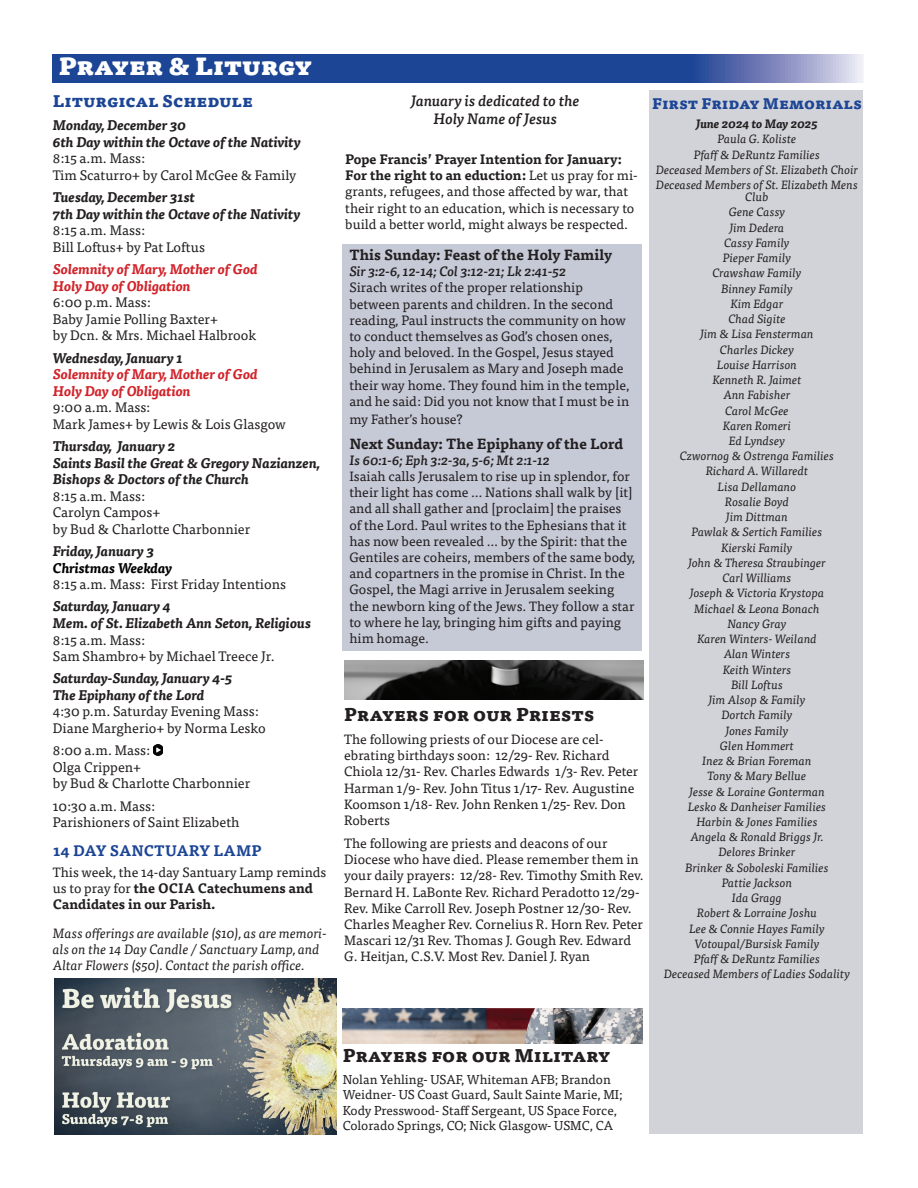
<style>
.page{position:relative;width:918px;height:1188px;background:#fff}
.page>*{position:absolute;margin:0;border:0;box-sizing:border-box;transform-origin:0 0}
.t1{font:900 24px "Tisa Pro";color:#fff}
.t2{font:800 18px "Tisa Pro";color:#231f20}
.t3{font:800 16.5px "Tisa Pro";color:#1c4596}
.t4{font:italic 500 15px/18px "Tisa Pro";color:#231f20;text-align:center}
.t5{font:800 15px "Tisa Pro";color:#1c4596}
.t6{font:700 15px "Tisa Pro";color:#1c4596}
.t7{font:700 14.55px "Tisa Pro";color:#231f20}
.t8{font:italic 700 13.8px/16.5px "Tisa Pro";color:#231f20}
.t9{font:13.8px/16.5px "Tisa Pro";color:#231f20}
.t10{font:italic 700 13.8px/16.5px "Tisa Pro";color:#d1232a}
.t11{font:13.5px/16.2px "Tisa Pro";color:#231f20}
.t12{font:italic 13.5px/16.2px "Tisa Pro";color:#231f20}
.t13{font:12.9px/15.5px "Tisa Pro";color:#231f20}
.t14{font:italic 12px/15.3px "Tisa Pro";color:#231f20;text-align:center}
.s1{font-weight:400;font-style:normal}
.s2{font-weight:700;font-style:italic;color:#d1232a}
.s3{color:#231f20}
.s4{font-weight:400;font-style:normal;color:#231f20}
.s5{font-weight:700;font-style:italic}
.s6{font-weight:700;font-style:italic;color:#000}
.s7{font-weight:700}
.s8{font-weight:500;font-style:italic}
</style>
<div class="page">
<svg style="left:53px;top:54px;width:810px;height:29px;background:#31549e"></svg>
<div style="left:343px;top:245px;width:299px;height:406px;background:#c6cad7"></div>
<svg style="left:153px;top:745px;width:9px;height:11px"></svg>
<div style="left:650px;top:90px;width:213px;height:1044px;background:#d1d3d8"></div>
<img style="left:343px;top:1009px;width:299px;height:34px">
<img style="left:344px;top:661px;width:300px;height:38px">
<img style="left:55px;top:978px;width:281px;height:157px">
<p class="t1" style="left:59px;top:45px;width:255px">Prayer &amp; Liturgy</p>
<p class="t3" style="left:53px;top:87px;width:201px">Liturgical Schedule</p>
<p class="t8" style="left:53px;top:116px;width:249px">Monday, December 30<br>6th Day within the Octave of the Nativity<br><span class="s1">8:15 a.m. Mass:<br>Tim Scaturro+ by Carol McGee &amp; Family</span></p>
<p class="t8" style="left:53px;top:188px;width:249px">Tuesday, December 31st<br>7th Day within the Octave of the Nativity<br><span class="s1">8:15 a.m. Mass:<br>Bill Loftus+ by Pat Loftus</span></p>
<p class="t9" style="left:53px;top:260px;width:206px"><span class="s2">Solemnity of Mary, Mother of God<br>Holy Day of Obligation<br></span>6:00 p.m. Mass:<br>Baby Jamie Polling Baxter+<br>by Dcn. &amp; Mrs. Michael Halbrook</p>
<p class="t10" style="left:53px;top:349px;width:234px"><span class="s3">Wednesday, January 1<br></span>Solemnity of Mary, Mother of God<br>Holy Day of Obligation<br><span class="s4">9:00 a.m. Mass:<br>Mark James+ by Lewis &amp; Lois Glasgow</span></p>
<p class="t8" style="left:53px;top:437px;width:268px">Thursday, January 2<br>Saints Basil the Great &amp; Gregory Nazianzen,<br>Bishops &amp; Doctors of the Church<br><span class="s1">8:15 a.m. Mass:<br>Carolyn Campos+<br>by Bud &amp; Charlotte Charbonnier</span></p>
<p class="t9" style="left:53px;top:542px;width:235px"><span class="s5">Friday, January 3<br></span><span class="s6">Christmas Weekday<br></span>8:15 a.m. Mass: First Friday Intentions</p>
<p class="t8" style="left:53px;top:598px;width:260px">Saturday, January 4<br>Mem. of St. Elizabeth Ann Seton, Religious<br><span class="s1">8:15 a.m. Mass:<br>Sam Shambro+ by Michael Treece Jr.</span></p>
<p class="t9" style="left:53px;top:669px;width:214px"><span class="s5">Saturday-Sunday, January 4-5<br>The Epiphany of the Lord<br></span>4:30 p.m. Saturday Evening Mass:<br>Diane Margherio+ by Norma Lesko</p>
<p class="t9" style="left:53px;top:741px;width:199px">8:00 a.m. Mass:<br>Olga Crippen+<br>by Bud &amp; Charlotte Charbonnier</p>
<p class="t9" style="left:53px;top:797px;width:188px">10:30 a.m. Mass:<br>Parishioners of Saint Elizabeth</p>
<p class="t6" style="left:53px;top:838px;width:210px">14 DAY SANCTUARY LAMP</p>
<p class="t11" style="left:53px;top:863px;width:275px">This week, the 14-day Santuary Lamp reminds us to pray for <span class="s7">the OCIA Catechumens and<br>Candidates in our Parish.</span></p>
<p class="t12" style="left:53px;top:924px;width:275px">Mass offerings are available ($10), as are memori&shy;als on the 14 Day Candle / Sanctuary Lamp, and<br>Altar Flowers ($50). Contact the parish office.</p>
<p class="t4" style="left:411px;top:91px;width:170px">January is dedicated to the<br>Holy Name of Jesus</p>
<p class="t11" style="left:345px;top:150px;width:294px"><span class="s7">Pope Francis’ Prayer Intention for January:<br>For the right to an eduction:</span> Let us pray for mi&shy;grants, refugees, and those affected by war, that their right to an education, which is necessary to build a better world, might always be respected.</p>
<p class="t7" style="left:349px;top:243px;width:264px">This Sunday: Feast of the Holy Family</p>
<p class="t11" style="left:349px;top:263px;width:282px"><span class="s8">Sir 3:2-6, 12-14; Col 3:12-21; Lk 2:41-52<br></span>Sirach writes of the proper relationship between parents and children. In the second reading, Paul instructs the community on how to conduct themselves as God’s chosen ones, holy and beloved. In the Gospel, Jesus stayed behind in Jerusalem as Mary and Joseph made their way home. They found him in the temple, and he said: Did you not know that I must be in</p>
<p class="t11" style="left:349px;top:410px;width:115px">my Father’s house?</p>
<p class="t7" style="left:349px;top:432px;width:275px">Next Sunday: The Epiphany of the Lord</p>
<p class="t11" style="left:349px;top:451px;width:287px"><span class="s8">Is 60:1-6; Eph 3:2-3a, 5-6; Mt 2:1-12<br></span>Isaiah calls Jerusalem to rise up in splendor, for their light has come … Nations shall walk by [it] and all shall gather and [proclaim] the praises of the Lord. Paul writes to the Ephesians that it has now been revealed … by the Spirit: that the Gentiles are coheirs, members of the same body, and copartners in the promise in Christ. In the Gospel, the Magi arrive in Jerusalem seeking the newborn king of the Jews. They follow a star to where he lay, bringing him gifts and paying him homage.</p>
<p class="t2" style="left:344px;top:700px;width:252px">Prayers for our Priests</p>
<p class="t11" style="left:344px;top:730px;width:296px">The following priests of our Diocese are cel&shy;ebrating birthdays soon: 12/29- Rev. Richard Chiola 12/31- Rev. Charles Edwards 1/3- Rev. Peter Harman 1/9- Rev. John Titus 1/17- Rev. Augustine Koomson 1/18- Rev. John Renken 1/25- Rev. Don Roberts</p>
<p class="t11" style="left:344px;top:834px;width:301px">The following are priests and deacons of our Diocese who have died. Please remember them in your daily prayers: 12/28- Rev. Timothy Smith Rev.<br>Bernard H. LaBonte Rev. Richard Peradotto 12/29- Rev. Mike Carroll Rev. Joseph Postner 12/30- Rev.<br>Charles Meagher Rev. Cornelius R. Horn Rev. Peter Mascari 12/31 Rev. Thomas J. Gough Rev. Edward G. Heitjan, C.S.V. Most Rev. Daniel J. Ryan</p>
<p class="t5" style="left:652px;top:92px;width:211px">First Friday Memorials</p>
<p class="t14" style="left:656px;top:116px;width:204px"><span class="s7">June 2024 to May 2025<br></span>Paula G. Koliste<br>Pfaff &amp; DeRuntz Families<br>Deceased Members of St. Elizabeth Choir<br>Deceased Members of St. Elizabeth Mens</p>
<p class="t14" style="left:664px;top:189px;width:188px">Club<br>Gene Cassy<br>Jim Dedera<br>Cassy Family<br>Pieper Family<br>Crawshaw Family<br>Binney Family<br>Kim Edgar<br>Chad Sigite<br>Jim &amp; Lisa Fensterman<br>Charles Dickey<br>Louise Harrison<br>Kenneth R. Jaimet<br>Ann Fabisher<br>Carol McGee<br>Karen Romeri<br>Ed Lyndsey<br>Czwornog &amp; Ostrenga Families<br>Richard A. Willaredt<br>Lisa Dellamano<br>Rosalie Boyd<br>Jim Dittman<br>Pawlak &amp; Sertich Families<br>Kierski Family<br>John &amp; Theresa Straubinger<br>Carl Williams<br>Joseph &amp; Victoria Krystopa<br>Michael &amp; Leona Bonach<br>Nancy Gray<br>Karen Winters- Weiland<br>Alan Winters<br>Keith Winters<br>Bill Loftus<br>Jim Alsop &amp; Family<br>Dortch Family<br>Jones Family<br>Glen Hommert<br>Inez &amp; Brian Foreman<br>Tony &amp; Mary Bellue<br>Jesse &amp; Loraine Gonterman<br>Lesko &amp; Danheiser Families<br>Harbin &amp; Jones Families<br>Angela &amp; Ronald Briggs Jr.<br>Delores Brinker<br>Brinker &amp; Soboleski Families<br>Pattie Jackson<br>Ida Gragg<br>Robert &amp; Lorraine Joshu<br>Lee &amp; Connie Hayes Family<br>Votoupal/Bursisk Family<br>Pfaff &amp; DeRuntz Families<br>Deceased Members of Ladies Sodality</p>
<p class="t2" style="left:343px;top:1040px;width:269px">Prayers for our Military</p>
<p class="t13" style="left:343px;top:1071px;width:282px">Nolan Yehling- USAF, Whiteman AFB; Brandon Weidner- US Coast Guard, Sault Sainte Marie, MI; Kody Presswood- Staff Sergeant, US Space Force, Colorado Springs, CO; Nick Glasgow- USMC, CA</p>
</div>
